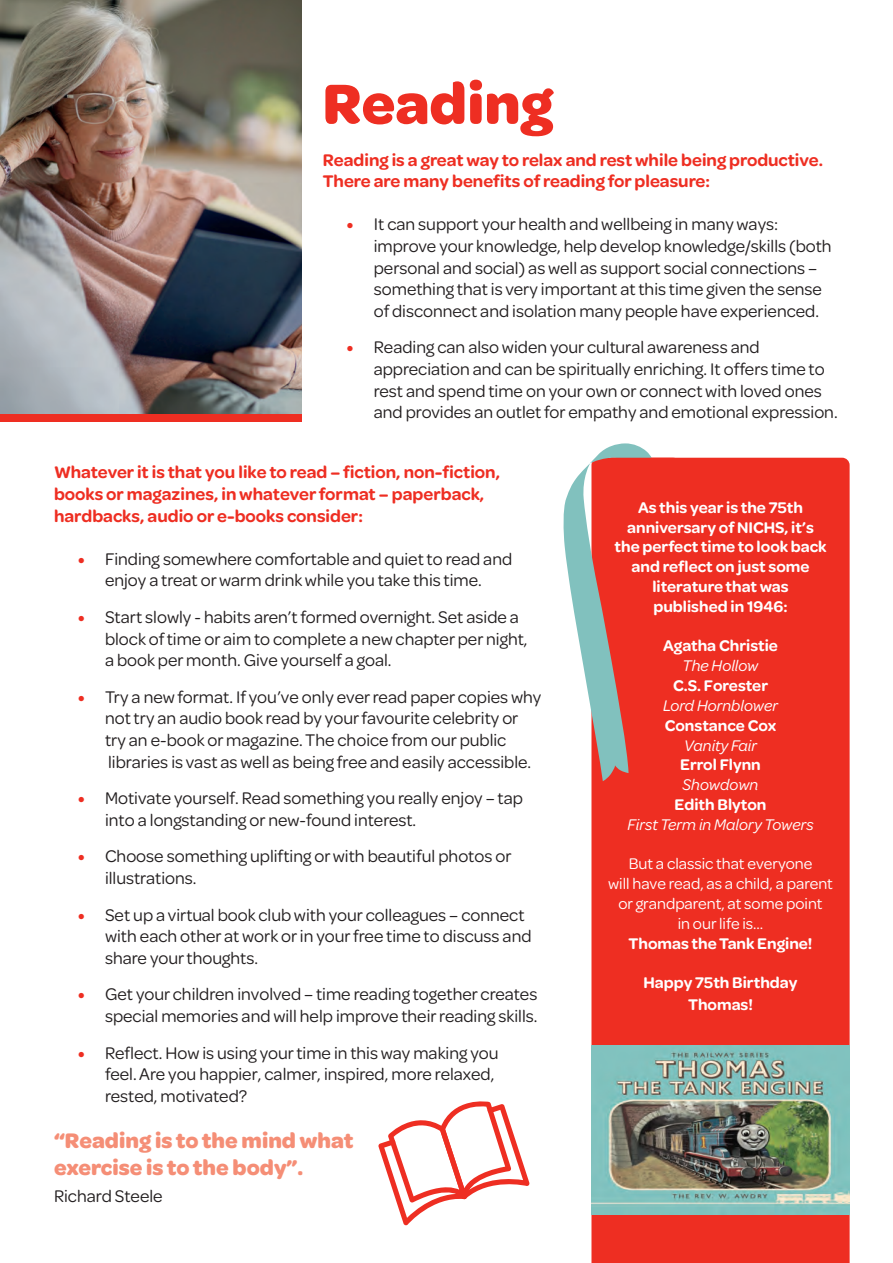
<style>
.page{position:relative;width:893px;height:1263px;background:#fff}
.page>*{position:absolute;margin:0;border:0;box-sizing:border-box;transform-origin:0 0}
.t1{font:700 60px "Omnes";color:#ee2e22}
.t2{font:700 22.5px/27px "Omnes";color:#f58e76}
.t3{font:18px/21.6px "Omnes";color:#231f20}
.t4{font:600 18px/21.6px "Omnes";color:#ee2e22}
.t5{font:600 16.5px/19.8px "Omnes";color:#fff;text-align:center}
.t6{font:16.5px/19.8px "Omnes";color:#fff;text-align:center}
.t7{font:italic 16.5px "Omnes";color:#fff}
.s1{font-weight:700;color:#ee2e22}
</style>
<div class="page">
<div style="left:591px;top:458px;width:259px;height:805px;background:#ee2e22"></div>
<img style="left:591px;top:1045px;width:259px;height:170px">
<img style="left:0;top:0;width:301px;height:414px">
<svg style="left:378px;top:1101px;width:152px;height:124px"></svg>
<div style="left:0;top:414px;width:301px;height:8px;background:#ee2e22"></div>
<svg style="left:563px;top:443px;width:91px;height:338px"></svg>
<div style="left:605px;top:458px;width:75px;height:28px;background:#ee2e22;border-radius:7px"></div>
<h1 class="t1" style="left:323px;top:61px;width:232px">Reading</h1>
<p class="t4" style="left:323px;top:148px;width:502px">Reading is a great way to relax and rest while being productive.<br>There are many benefits of reading for pleasure:</p>
<p class="t3" style="left:374px;top:213px;width:459px;text-indent:-27px"><span class="s1">•</span> It can support your health and wellbeing in many ways: improve your knowledge, help develop knowledge/skills (both personal and social) as well as support social connections – something that is very important at this time given the sense of disconnect and isolation many people have experienced.</p>
<p class="t3" style="left:374px;top:336px;width:465px;text-indent:-27px"><span class="s1">•</span> Reading can also widen your cultural awareness and appreciation and can be spiritually enriching. It offers time to rest and spend time on your own or connect with loved ones and provides an outlet for empathy and emotional expression.</p>
<p class="t4" style="left:54px;top:460px;width:448px">Whatever it is that you like to read – fiction, non-fiction, books or magazines, in whatever format – paperback, hardbacks, audio or e-books consider:</p>
<p class="t3" style="left:78px;top:547px;width:436px;text-align:center"><span class="s1">•</span> Finding somewhere comfortable and quiet to read and enjoy a treat or warm drink while you take this time.</p>
<p class="t3" style="left:105px;top:605px;width:424px;text-indent:-27px"><span class="s1">•</span> Start slowly - habits aren’t formed overnight. Set aside a block of time or aim to complete a new chapter per night, a book per month. Give yourself a goal.</p>
<p class="t3" style="left:105px;top:685px;width:438px;text-indent:-27px"><span class="s1">•</span> Try a new format. If you’ve only ever read paper copies why not try an audio book read by your favourite celebrity or try an e-book or magazine. The choice from our public libraries is vast as well as being free and easily accessible.</p>
<p class="t3" style="left:105px;top:786px;width:419px;text-indent:-27px"><span class="s1">•</span> Motivate yourself. Read something you really enjoy – tap into a longstanding or new-found interest.</p>
<p class="t3" style="left:105px;top:844px;width:408px;text-indent:-27px"><span class="s1">•</span> Choose something uplifting or with beautiful photos or illustrations.</p>
<p class="t3" style="left:105px;top:903px;width:428px;text-indent:-27px"><span class="s1">•</span> Set up a virtual book club with your colleagues – connect with each other at work or in your free time to discuss and share your thoughts.</p>
<p class="t3" style="left:78px;top:982px;width:461px;text-align:right"><span class="s1">•</span> Get your children involved – time reading together creates special memories and will help improve their reading skills.</p>
<p class="t3" style="left:105px;top:1041px;width:395px;text-indent:-27px"><span class="s1">•</span> Reflect. How is using your time in this way making you feel. Are you happier, calmer, inspired, more relaxed, rested, motivated?</p>
<p class="t2" style="left:54px;top:1126px;width:301px">“Reading is to the mind what exercise is to the body”.</p>
<p class="t3" style="left:54px;top:1184px;width:110px">Richard Steele</p>
<p class="t5" style="left:614px;top:496px;width:214px">As this year is the 75th anniversary of NICHS, it’s the perfect time to look back and reflect on just some literature that was published in 1946:</p>
<p class="t5" style="left:663px;top:635px;width:116px">Agatha Christie</p>
<p class="t7" style="left:682px;top:655px;width:78px">The Hollow</p>
<p class="t5" style="left:673px;top:675px;width:96px">C.S. Forester</p>
<p class="t7" style="left:663px;top:695px;width:116px">Lord Hornblower</p>
<p class="t5" style="left:665px;top:714px;width:113px">Constance Cox</p>
<p class="t7" style="left:684px;top:734px;width:74px">Vanity Fair</p>
<p class="t5" style="left:680px;top:754px;width:82px">Errol Flynn</p>
<p class="t7" style="left:683px;top:774px;width:77px">Showdown</p>
<p class="t5" style="left:675px;top:793px;width:93px">Edith Blyton</p>
<p class="t7" style="left:627px;top:814px;width:188px">First Term in Malory Towers</p>
<p class="t6" style="left:608px;top:853px;width:226px">But a classic that everyone<br>will have read, as a child, a parent or grandparent, at some point<br>in our life is…</p>
<p class="t5" style="left:629px;top:932px;width:185px">Thomas the Tank Engine!</p>
<p class="t5" style="left:643px;top:971px;width:156px;line-height:21.6px">Happy 75th Birthday<br>Thomas!</p>
</div>
